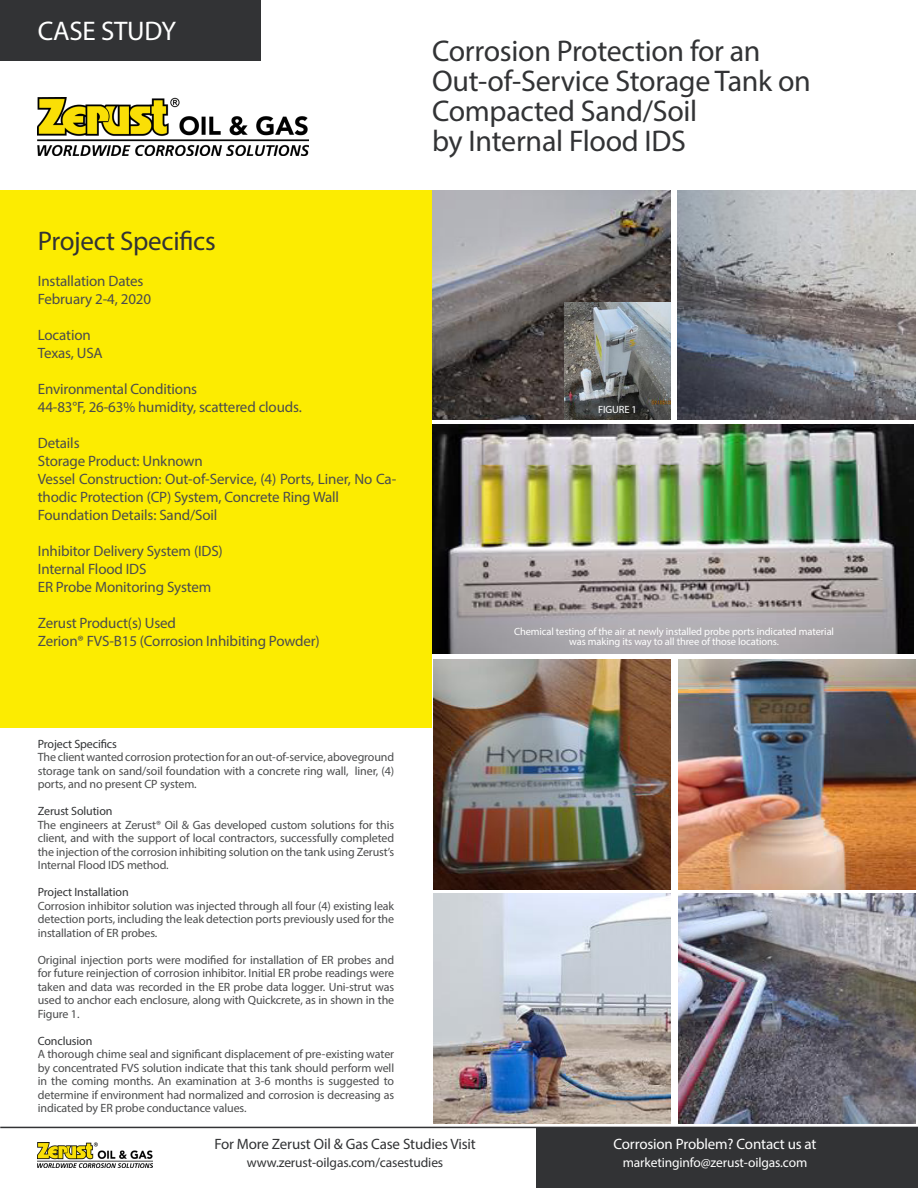
<style>
.page{position:relative;width:918px;height:1188px;background:#fff}
.page>*{position:absolute;margin:0;border:0;box-sizing:border-box;transform-origin:0 0}
.t1{font:30px "Myriad Pro";letter-spacing:-.01em;color:#323335}
.t2{font:27px "Myriad Pro";letter-spacing:-.01em;color:#323335}
.t3{font:27px "Myriad Pro";letter-spacing:-.01em;color:#fff}
.t4{font:15px/18px "Myriad Pro";letter-spacing:-.01em;color:#4b4c4d}
.t5{font:15px "Myriad Pro";letter-spacing:-.01em;color:#323335}
.t6{font:15px "Myriad Pro";letter-spacing:-.01em;color:#fff}
.t7{font:13.5px "Myriad Pro";letter-spacing:-.01em;color:#323335}
.t8{font:13.5px "Myriad Pro";letter-spacing:-.01em;color:#fff}
.t9{font:12px/13.5px "Myriad Pro";letter-spacing:-.01em;color:#4b4c4d;text-align:justify}
.t10{font:12px "Myriad Pro";letter-spacing:-.01em;color:#323335}
.t11{font:10.5px "Myriad Pro";letter-spacing:-.01em;color:#fff}
</style>
<div class="page">
<div style="left:0;top:190px;width:432px;height:538px;background:#fcec01"></div>
<div style="left:537px;top:1128px;width:381px;height:60px;background:#323335"></div>
<div style="left:0;top:0;width:260px;height:60px;background:#323335"></div>
<hr style="left:0;top:1127px;width:918px;height:1px;background:#323335">
<img style="left:433px;top:190px;width:237px;height:230px">
<img style="left:678px;top:190px;width:237px;height:230px">
<img style="left:433px;top:424px;width:481px;height:230px">
<img style="left:433px;top:660px;width:238px;height:229px">
<img style="left:678px;top:660px;width:238px;height:229px">
<img style="left:433px;top:894px;width:238px;height:229px">
<img style="left:678px;top:894px;width:238px;height:229px">
<img style="left:565px;top:302px;width:106px;height:118px">
<img style="left:38px;top:97px;width:270px;height:59px">
<img style="left:38px;top:1142px;width:115px;height:25px">
<p class="t3" style="left:38px;top:14px;width:140px">CASE STUDY</p>
<p class="t2" style="left:38px;top:224px;width:179px">Project Specifics</p>
<p class="t4" style="left:38px;top:271px;width:107px">Installation Dates</p>
<p class="t4" style="left:38px;top:289px;width:115px">February 2-4, 2020</p>
<p class="t4" style="left:38px;top:325px;width:54px">Location</p>
<p class="t4" style="left:38px;top:343px;width:67px">Texas, USA</p>
<p class="t4" style="left:38px;top:379px;width:161px">Environmental Conditions</p>
<p class="t4" style="left:38px;top:397px;width:266px">44-83°F, 26-63% humidity, scattered clouds.</p>
<p class="t4" style="left:38px;top:433px;width:43px">Details</p>
<p class="t4" style="left:38px;top:451px;width:166px">Storage Product: Unknown</p>
<p class="t4" style="left:38px;top:469px;width:360px">Vessel Construction: Out-of-Service, (4) Ports, Liner, No Ca&shy;thodic Protection (CP) System, Concrete Ring Wall</p>
<p class="t4" style="left:38px;top:505px;width:181px">Foundation Details: Sand/Soil</p>
<p class="t4" style="left:38px;top:541px;width:187px">Inhibitor Delivery System (IDS)</p>
<p class="t4" style="left:38px;top:559px;width:110px">Internal Flood IDS</p>
<p class="t4" style="left:38px;top:577px;width:175px">ER Probe Monitoring System</p>
<p class="t4" style="left:38px;top:613px;width:140px">Zerust Product(s) Used</p>
<p class="t4" style="left:38px;top:631px;width:284px">Zerion® FVS-B15 (Corrosion Inhibiting Powder)</p>
<p class="t1" style="left:432px;top:33px;width:330px">Corrosion Protection for an</p>
<p class="t1" style="left:432px;top:63px;width:380px">Out-of-Service Storage Tank on</p>
<p class="t1" style="left:432px;top:93px;width:267px">Compacted Sand/Soil</p>
<p class="t1" style="left:432px;top:123px;width:255px">by Internal Flood IDS</p>
<p class="t11" style="left:598px;top:403px;width:40px">FIGURE 1</p>
<p class="t11" style="left:514px;top:625px;width:322px">Chemical testing of the air at newly installed probe ports indicated material</p>
<p class="t11" style="left:569px;top:635px;width:211px">was making its way to all three of those locations.</p>
<p class="t10" style="left:38px;top:736px;width:81px">Project Specifics</p>
<p class="t9" style="left:38px;top:750px;width:358px">The client wanted corrosion protection for an out-of-service, aboveground storage tank on sand/soil foundation with a concrete ring wall, liner, (4) ports, and no present CP system.</p>
<p class="t10" style="left:38px;top:804px;width:76px">Zerust Solution</p>
<p class="t9" style="left:38px;top:818px;width:358px">The engineers at Zerust® Oil &amp; Gas developed custom solutions for this client, and with the support of local contractors, successfully completed the injection of the corrosion inhibiting solution on the tank using Zerust’s Internal Flood IDS method.</p>
<p class="t10" style="left:38px;top:885px;width:92px">Project Installation</p>
<p class="t9" style="left:38px;top:899px;width:358px">Corrosion inhibitor solution was injected through all four (4) existing leak detection ports, including the leak detection ports previously used for the installation of ER probes.</p>
<p class="t9" style="left:38px;top:953px;width:358px">Original injection ports were modified for installation of ER probes and for future reinjection of corrosion inhibitor. Initial ER probe readings were taken and data was recorded in the ER probe data logger. Uni-strut was used to anchor each enclosure, along with Quickcrete, as in shown in the Figure 1.</p>
<p class="t10" style="left:38px;top:1033px;width:56px">Conclusion</p>
<p class="t9" style="left:38px;top:1047px;width:358px">A thorough chime seal and significant displacement of pre-existing water by concentrated FVS solution indicate that this tank should perform well in the coming months. An examination at 3-6 months is suggested to determine if environment had normalized and corrosion is decreasing as indicated by ER probe conductance values.</p>
<p class="t5" style="left:214px;top:1135px;width:263px">For More Zerust Oil &amp; Gas Case Studies Visit</p>
<p class="t7" style="left:247px;top:1154px;width:198px">www.zerust-oilgas.com/casestudies</p>
<p class="t6" style="left:613px;top:1135px;width:205px">Corrosion Problem? Contact us at</p>
<p class="t8" style="left:623px;top:1154px;width:186px">marketinginfo@zerust-oilgas.com</p>
</div>
